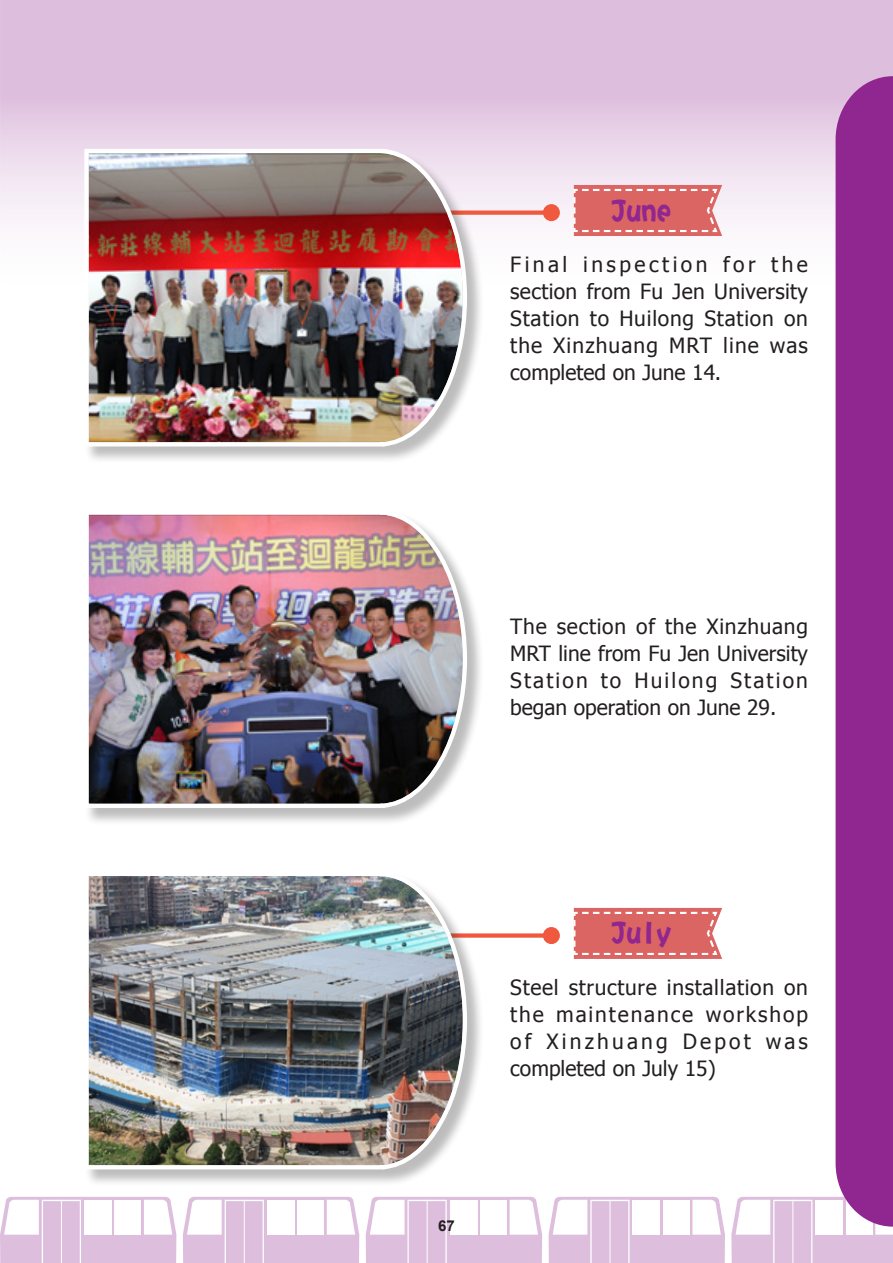
<style>
.page{position:relative;width:893px;height:1263px;background:#fff}
.page>*{position:absolute;margin:0;border:0;box-sizing:border-box;transform-origin:0 0}
.t1{font:30px "DF Hai Bao W9 WIN BF";color:#90268f}
.t2{font:21px/27px "Tahoma";letter-spacing:.055em;color:#231f20;text-align:justify}
.t3{font:700 15px "Arial";color:#231f20}
</style>
<div class="page">
<div style="left:0;top:0;width:893px;height:310px;background:linear-gradient(to bottom,#d6b0d6,#fff)"></div>
<svg style="left:0;top:1197px;width:176px;height:66px"></svg>
<hr style="left:61px;top:1200px;width:1px;height:63px;background:#fff">
<svg style="left:366px;top:1197px;width:176px;height:66px"></svg>
<hr style="left:427px;top:1200px;width:1px;height:63px;background:#fff">
<svg style="left:183px;top:1197px;width:176px;height:66px"></svg>
<hr style="left:244px;top:1200px;width:1px;height:63px;background:#fff">
<svg style="left:549px;top:1197px;width:176px;height:66px"></svg>
<hr style="left:610px;top:1200px;width:1px;height:63px;background:#fff">
<svg style="left:731px;top:1197px;width:162px;height:66px"></svg>
<hr style="left:792px;top:1200px;width:1px;height:63px;background:#fff">
<div style="left:371px;top:210px;width:180px;height:5px;background:#f0593e"></div>
<div style="left:543px;top:204px;width:17px;height:17px;background:#f0593e;border-radius:50%"></div>
<div style="left:85px;top:149px;width:399px;height:314px;background:#231f20;opacity:.3"></div>
<img style="left:82px;top:147px;width:387px;height:302px">
<svg style="left:572px;top:185px;width:150px;height:51px"></svg>
<div style="left:85px;top:510px;width:399px;height:315px;background:#231f20;opacity:.3"></div>
<img style="left:85px;top:510px;width:384px;height:300px">
<div style="left:371px;top:933px;width:180px;height:5px;background:#f0593e"></div>
<div style="left:543px;top:927px;width:17px;height:17px;background:#f0593e;border-radius:50%"></div>
<div style="left:85px;top:872px;width:399px;height:314px;background:#231f20;opacity:.3"></div>
<img style="left:85px;top:872px;width:384px;height:299px">
<svg style="left:573px;top:908px;width:149px;height:51px"></svg>
<div style="left:836px;top:76px;width:57px;height:1150px;background:#90268f"></div>
<h1 class="t1" style="left:612px;top:195px;width:61px">June</h1>
<p class="t2" style="left:510px;top:250px;width:299px">Final inspection for the section from Fu Jen University Station to Huilong Station on the Xinzhuang MRT line was completed on June 14.</p>
<p class="t2" style="left:510px;top:612px;width:299px">The section of the Xinzhuang MRT line from Fu Jen University Station to Huilong Station began operation on June 29.</p>
<p class="t3" style="left:438px;top:1216px;width:18px">67</p>
<h1 class="t1" style="left:612px;top:918px;width:61px">July</h1>
<p class="t2" style="left:510px;top:973px;width:299px">Steel structure installation on the maintenance workshop of Xinzhuang Depot was completed on July 15)</p>
</div>
